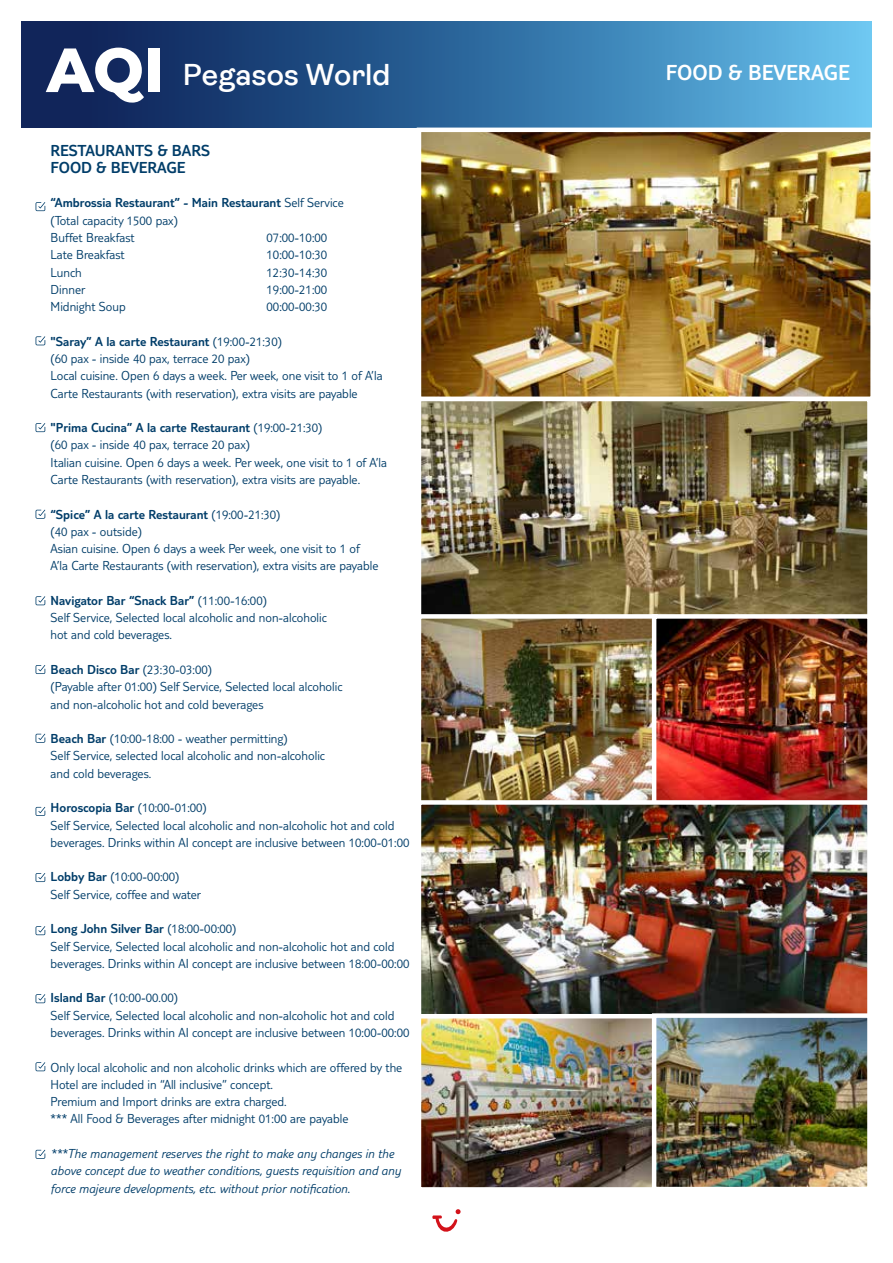
<style>
.page{position:relative;width:893px;height:1263px;background:#fff}
.page>*{position:absolute;margin:0;border:0;box-sizing:border-box;transform-origin:0 0}
.t1{font:600 30px "Ambit";color:#fff}
.t2{font:300 22.5px "TUI Type Pro";color:#fff}
.t3{font:300 16.5px/17.2px "TUI Type Pro";color:#003d69}
.t4{font:300 13.5px/17.2px "TUI Type Pro";color:#003d69}
.t5{font:italic 300 13.5px/17.2px "TUI Type Pro";color:#003d69}
.s1{font-style:inherit}
</style>
<div class="page">
<svg style="left:21px;top:21px;width:851px;height:107px;background:#336da0"></svg>
<svg style="left:432px;top:1209px;width:29px;height:23px"></svg>
<img style="left:422px;top:133px;width:448px;height:263px">
<div style="left:417px;top:128px;width:458px;height:273px;border:4px solid #fff"></div>
<img style="left:422px;top:402px;width:445px;height:212px">
<div style="left:417px;top:397px;width:455px;height:226px;border:4px solid #fff"></div>
<img style="left:422px;top:619px;width:230px;height:181px">
<div style="left:417px;top:614px;width:241px;height:193px;border:4px solid #fff"></div>
<img style="left:422px;top:1018px;width:230px;height:169px">
<div style="left:417px;top:1013px;width:241px;height:179px;border:4px solid #fff"></div>
<img style="left:657px;top:619px;width:210px;height:181px">
<div style="left:652px;top:614px;width:220px;height:193px;border:4px solid #fff"></div>
<img style="left:422px;top:805px;width:445px;height:208px">
<div style="left:417px;top:800px;width:455px;height:218px;border:4px solid #fff"></div>
<img style="left:657px;top:1018px;width:210px;height:168px">
<div style="left:652px;top:1013px;width:220px;height:178px;border:4px solid #fff"></div>
<svg style="left:46px;top:48px;width:98px;height:55px"></svg>
<div style="left:148px;top:48px;width:12px;height:44px;background:#fff"></div>
<svg style="left:36px;top:202px;width:9px;height:9px"></svg>
<svg style="left:36px;top:336px;width:9px;height:9px"></svg>
<svg style="left:36px;top:423px;width:9px;height:9px"></svg>
<svg style="left:36px;top:510px;width:9px;height:9px"></svg>
<svg style="left:36px;top:596px;width:9px;height:9px"></svg>
<svg style="left:36px;top:665px;width:9px;height:9px"></svg>
<svg style="left:36px;top:734px;width:9px;height:9px"></svg>
<svg style="left:36px;top:807px;width:9px;height:9px"></svg>
<svg style="left:36px;top:873px;width:9px;height:9px"></svg>
<svg style="left:36px;top:926px;width:9px;height:9px"></svg>
<svg style="left:36px;top:994px;width:9px;height:9px"></svg>
<svg style="left:36px;top:1062px;width:9px;height:9px"></svg>
<svg style="left:36px;top:1150px;width:9px;height:9px"></svg>
<h1 class="t1" style="left:183px;top:58px;width:209px">Pegasos World</h1>
<h2 class="t2" style="left:666px;top:60px;width:185px">FOOD &amp; BEVERAGE</h2>
<p class="t3" style="left:51px;top:141px;width:161px">RESTAURANTS &amp; BARS<br>FOOD &amp; BEVERAGE</p>
<p class="t4" style="left:51px;top:194px;width:295px"><span class="s1">“Ambrossia Restaurant” - Main Restaurant</span> Self Service (Total capacity 1500 pax)<br>Buffet Breakfast</p>
<p class="t4" style="left:267px;top:229px;width:62px">07:00-10:00</p>
<p class="t4" style="left:51px;top:246px;width:76px">Late Breakfast</p>
<p class="t4" style="left:267px;top:246px;width:62px">10:00-10:30</p>
<p class="t4" style="left:51px;top:263px;width:33px">Lunch</p>
<p class="t4" style="left:267px;top:263px;width:62px">12:30-14:30</p>
<p class="t4" style="left:51px;top:280px;width:36px">Dinner</p>
<p class="t4" style="left:267px;top:280px;width:62px">19:00-21:00</p>
<p class="t4" style="left:51px;top:298px;width:77px">Midnight Soup</p>
<p class="t4" style="left:267px;top:298px;width:62px">00:00-00:30</p>
<p class="t4" style="left:51px;top:332px;width:333px"><span class="s1">"Saray” A la carte Restaurant</span> (19:00-21:30)<br>(60 pax - inside 40 pax, terrace 20 pax)<br>Local cuisine. Open 6 days a week. Per week, one visit to 1 of A’la Carte Restaurants (with reservation), extra visits are payable</p>
<p class="t4" style="left:51px;top:419px;width:338px"><span class="s1">"Prima Cucina” A la carte Restaurant</span> (19:00-21:30)<br>(60 pax - inside 40 pax, terrace 20 pax)<br>Italian cuisine. Open 6 days a week. Per week, one visit to 1 of A’la Carte Restaurants (with reservation), extra visits are payable.</p>
<p class="t4" style="left:51px;top:505px;width:329px"><span class="s1">“Spice” A la carte Restaurant</span> (19:00-21:30)<br>(40 pax - outside)<br>Asian cuisine. Open 6 days a week Per week, one visit to 1 of A’la Carte Restaurants (with reservation), extra visits are payable</p>
<p class="t4" style="left:51px;top:591px;width:278px"><span class="s1">Navigator Bar “Snack Bar”</span> (11:00-16:00)<br>Self Service, Selected local alcoholic and non-alcoholic hot and cold beverages.</p>
<p class="t4" style="left:51px;top:661px;width:293px"><span class="s1">Beach Disco Bar</span> (23:30-03:00)<br>(Payable after 01:00) Self Service, Selected local alcoholic and non-alcoholic hot and cold beverages</p>
<p class="t4" style="left:51px;top:730px;width:276px"><span class="s1">Beach Bar</span> (10:00-18:00 - weather permitting)<br>Self Service, selected local alcoholic and non-alcoholic and cold beverages.</p>
<p class="t4" style="left:51px;top:799px;width:360px"><span class="s1">Horoscopia Bar</span> (10:00-01:00)<br>Self Service, Selected local alcoholic and non-alcoholic hot and cold beverages. Drinks within AI concept are inclusive between 10:00-01:00</p>
<p class="t4" style="left:51px;top:868px;width:152px"><span class="s1">Lobby Bar</span> (10:00-00:00)<br>Self Service, coffee and water</p>
<p class="t4" style="left:51px;top:920px;width:360px"><span class="s1">Long John Silver Bar</span> (18:00-00:00)<br>Self Service, Selected local alcoholic and non-alcoholic hot and cold beverages. Drinks within AI concept are inclusive between 18:00-00:00</p>
<p class="t4" style="left:51px;top:989px;width:360px"><span class="s1">Island Bar</span> (10:00-00.00)<br>Self Service, Selected local alcoholic and non-alcoholic hot and cold beverages. Drinks within AI concept are inclusive between 10:00-00:00</p>
<p class="t4" style="left:51px;top:1058px;width:353px">Only local alcoholic and non alcoholic drinks which are offered by the Hotel are included in “All inclusive” concept.<br>Premium and Import drinks are extra charged.<br>*** All Food &amp; Beverages after midnight 01:00 are payable</p>
<p class="t5" style="left:51px;top:1144px;width:352px">***The management reserves the right to make any changes in the above concept due to weather conditions, guests requisition and any force majeure developments, etc. without prior notification.</p>
</div>
